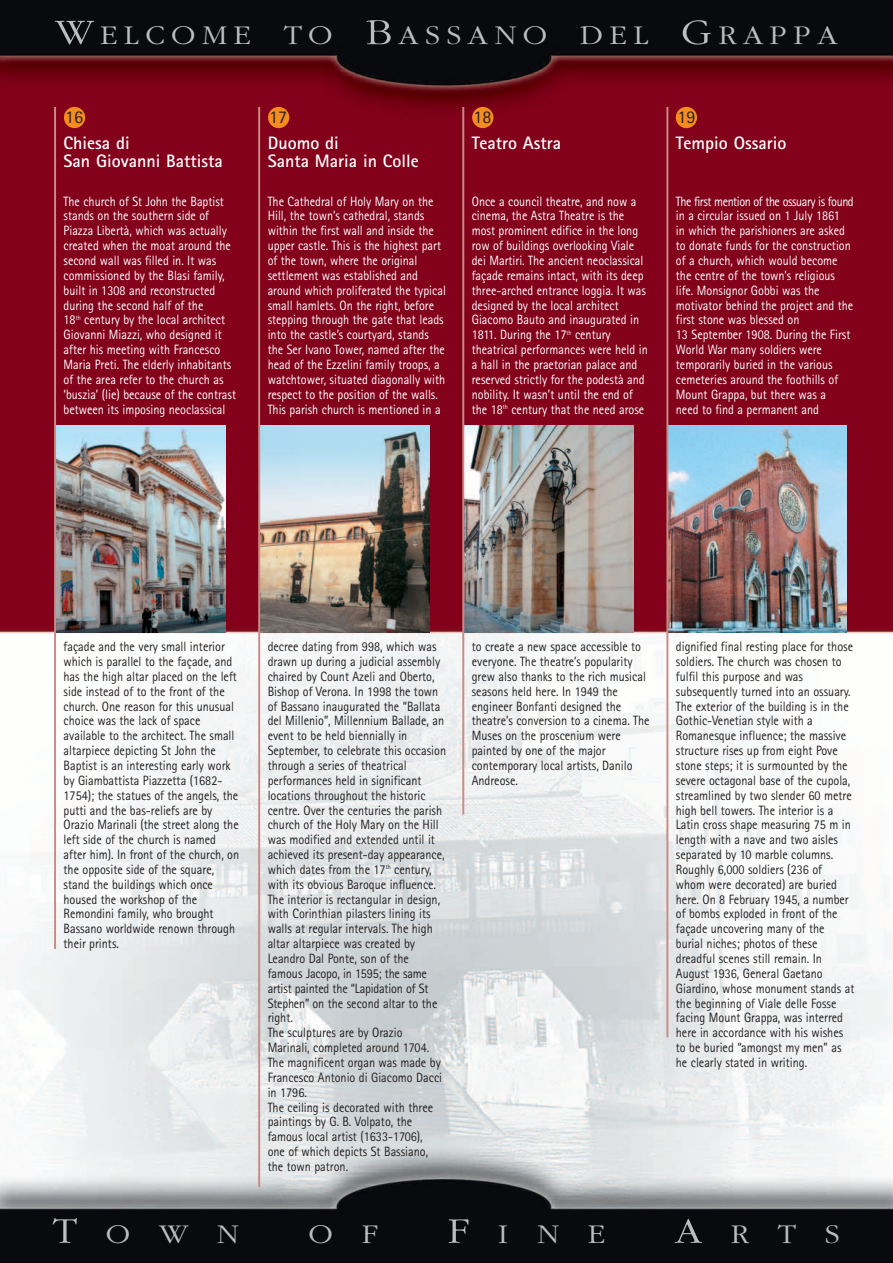
<style>
.page{position:relative;width:893px;height:1263px;background:#fff}
.page>*{position:absolute;margin:0;border:0;box-sizing:border-box;transform-origin:0 0}
.t1{font:300 28.2px "Aplgaram";letter-spacing:.16em;color:#bcbdc0;scale:1.4 1}
.t2{font:700 18px/18px "Rotis Sans Serif";color:#fff}
.t3{font:18px "Rotis Sans Serif";color:#231f20}
.t4{font:13.5px/14.9px "Rotis Sans Serif";color:#231f20;scale:.9 1}
.t5{font:13.5px/14.9px "Rotis Sans Serif";color:#fff;scale:.9 1}
.s1{font-size:37.5px}
</style>
<div class="page">
<img style="left:1px;top:1px;width:892px;height:1262px">
<div style="left:64px;top:107px;width:21px;height:21px;background:#f68b1f;border-radius:50%"></div>
<div style="left:268px;top:107px;width:21px;height:21px;background:#f68b1f;border-radius:50%"></div>
<div style="left:472px;top:107px;width:21px;height:21px;background:#f68b1f;border-radius:50%"></div>
<div style="left:676px;top:107px;width:21px;height:21px;background:#f68b1f;border-radius:50%"></div>
<img style="left:56px;top:426px;width:169px;height:206px">
<img style="left:260px;top:426px;width:169px;height:206px">
<img style="left:464px;top:426px;width:169px;height:206px">
<img style="left:668px;top:426px;width:178px;height:206px">
<hr style="left:54px;top:107px;width:2px;height:842px;background:#c98b85">
<hr style="left:258px;top:107px;width:2px;height:1080px;background:#c98b85">
<hr style="left:462px;top:107px;width:2px;height:707px;background:#c98b85">
<hr style="left:666px;top:107px;width:2px;height:930px;background:#c98b85">
<h1 class="t1" style="left:55px;top:24px;width:560px"><span class="s1">W</span>ELCOME TO <span class="s1">B</span>ASSANO DEL <span class="s1">G</span>RAPPA</h1>
<h2 class="t3" style="left:65px;top:111px;width:20px">16</h2>
<h2 class="t3" style="left:269px;top:111px;width:20px">17</h2>
<h2 class="t3" style="left:473px;top:111px;width:20px">18</h2>
<h2 class="t3" style="left:677px;top:111px;width:20px">19</h2>
<h2 class="t2" style="left:64px;top:136px;width:161px">Chiesa di<br>San Giovanni Battista</h2>
<h2 class="t2" style="left:268px;top:136px;width:153px">Duomo di<br>Santa Maria in Colle</h2>
<h2 class="t2" style="left:472px;top:136px;width:91px">Teatro Astra</h2>
<h2 class="t2" style="left:676px;top:136px;width:112px">Tempio Ossario</h2>
<p class="t5" style="left:64px;top:195px;width:193px">The church of St John the Baptist stands on the southern side of Piazza Libertà, which was actually created when the moat around the second wall was filled in. It was commissioned by the Blasi family, built in 1308 and reconstructed during the second half of the<br>18<sup>th</sup> century by the local architect Giovanni Miazzi, who designed it after his meeting with Francesco Maria Preti. The elderly inhabitants of the area refer to the church as ‘buszìa’ (lie) because of the contrast between its imposing neoclassical</p>
<p class="t5" style="left:268px;top:195px;width:200px">The Cathedral of Holy Mary on the Hill, the town’s cathedral, stands within the first wall and inside the upper castle. This is the highest part of the town, where the original settlement was established and around which proliferated the typical small hamlets. On the right, before stepping through the gate that leads into the castle’s courtyard, stands the Ser Ivano Tower, named after the head of the Ezzelini family troops, a watchtower, situated diagonally with respect to the position of the walls.<br>This parish church is mentioned in a</p>
<p class="t5" style="left:472px;top:195px;width:197px">Once a council theatre, and now a cinema, the Astra Theatre is the most prominent edifice in the long row of buildings overlooking Viale dei Martiri. The ancient neoclassical façade remains intact, with its deep three-arched entrance loggia. It was designed by the local architect Giacomo Bauto and inaugurated in 1811. During the 17<sup>th</sup> century theatrical performances were held in a hall in the praetorian palace and reserved strictly for the podestà and nobility. It wasn’t until the end of the 18<sup>th</sup> century that the need arose</p>
<p class="t5" style="left:676px;top:195px;width:199px">The first mention of the ossuary is found in a circular issued on 1 July 1861<br>in which the parishioners are asked to donate funds for the construction of a church, which would become the centre of the town’s religious life. Monsignor Gobbi was the motivator behind the project and the first stone was blessed on<br>13 September 1908. During the First<br>World War many soldiers were temporarily buried in the various cemeteries around the foothills of<br>Mount Grappa, but there was a<br>need to find a permanent and</p>
<p class="t4" style="left:64px;top:640px;width:197px">façade and the very small interior which is parallel to the façade, and has the high altar placed on the left side instead of to the front of the church. One reason for this unusual choice was the lack of space available to the architect. The small altarpiece depicting St John the<br>Baptist is an interesting early work by Giambattista Piazzetta (1682-<br>1754); the statues of the angels, the putti and the bas-reliefs are by<br>Orazio Marinali (the street along the left side of the church is named after him). In front of the church, on the opposite side of the square, stand the buildings which once housed the workshop of the<br>Remondini family, who brought<br>Bassano worldwide renown through their prints.</p>
<p class="t4" style="left:268px;top:640px;width:200px">decree dating from 998, which was drawn up during a judicial assembly chaired by Count Azeli and Oberto,<br>Bishop of Verona. In 1998 the town of Bassano inaugurated the “Ballata del Millenio”, Millennium Ballade, an event to be held biennially in<br>September, to celebrate this occasion through a series of theatrical performances held in significant locations throughout the historic centre. Over the centuries the parish church of the Holy Mary on the Hill was modified and extended until it achieved its present-day appearance, which dates from the 17<sup>th</sup> century, with its obvious Baroque influence.<br>The interior is rectangular in design, with Corinthian pilasters lining its walls at regular intervals. The high altar altarpiece was created by<br>Leandro Dal Ponte, son of the famous Jacopo, in 1595; the same artist painted the “Lapidation of St<br>Stephen” on the second altar to the right.<br>The sculptures are by Orazio<br>Marinali, completed around 1704.<br>The magnificent organ was made by<br>Francesco Antonio di Giacomo Dacci in 1796.<br>The ceiling is decorated with three paintings by G. B. Volpato, the famous local artist (1633-1706),<br>one of which depicts St Bassiano, the town patron.</p>
<p class="t4" style="left:472px;top:640px;width:199px">to create a new space accessible to everyone. The theatre’s popularity grew also thanks to the rich musical seasons held here. In 1949 the engineer Bonfanti designed the theatre’s conversion to a cinema. The<br>Muses on the proscenium were painted by one of the major contemporary local artists, Danilo<br>Andreose.</p>
<p class="t4" style="left:676px;top:640px;width:200px">dignified final resting place for those soldiers. The church was chosen to fulfil this purpose and was subsequently turned into an ossuary.<br>The exterior of the building is in the Gothic-Venetian style with a Romanesque influence; the massive structure rises up from eight Pove stone steps; it is surmounted by the severe octagonal base of the cupola, streamlined by two slender 60 metre high bell towers. The interior is a Latin cross shape measuring 75 m in length with a nave and two aisles separated by 10 marble columns.<br>Roughly 6,000 soldiers (236 of whom were decorated) are buried here. On 8 February 1945, a number of bombs exploded in front of the façade uncovering many of the burial niches; photos of these dreadful scenes still remain. In August 1936, General Gaetano Giardino, whose monument stands at the beginning of Viale delle Fosse facing Mount Grappa, was interred here in accordance with his wishes to be buried “amongst my men” as he clearly stated in writing.</p>
<h1 class="t1" style="left:53px;top:1223px;width:135px"><span class="s1">T</span>OWN</h1>
<h1 class="t1" style="left:308px;top:1223px;width:51px">O F</h1>
<h1 class="t1" style="left:448px;top:1223px;width:114px"><span class="s1">F</span>INE</h1>
<h1 class="t1" style="left:675px;top:1223px;width:119px"><span class="s1">A</span>RTS</h1>
</div>
